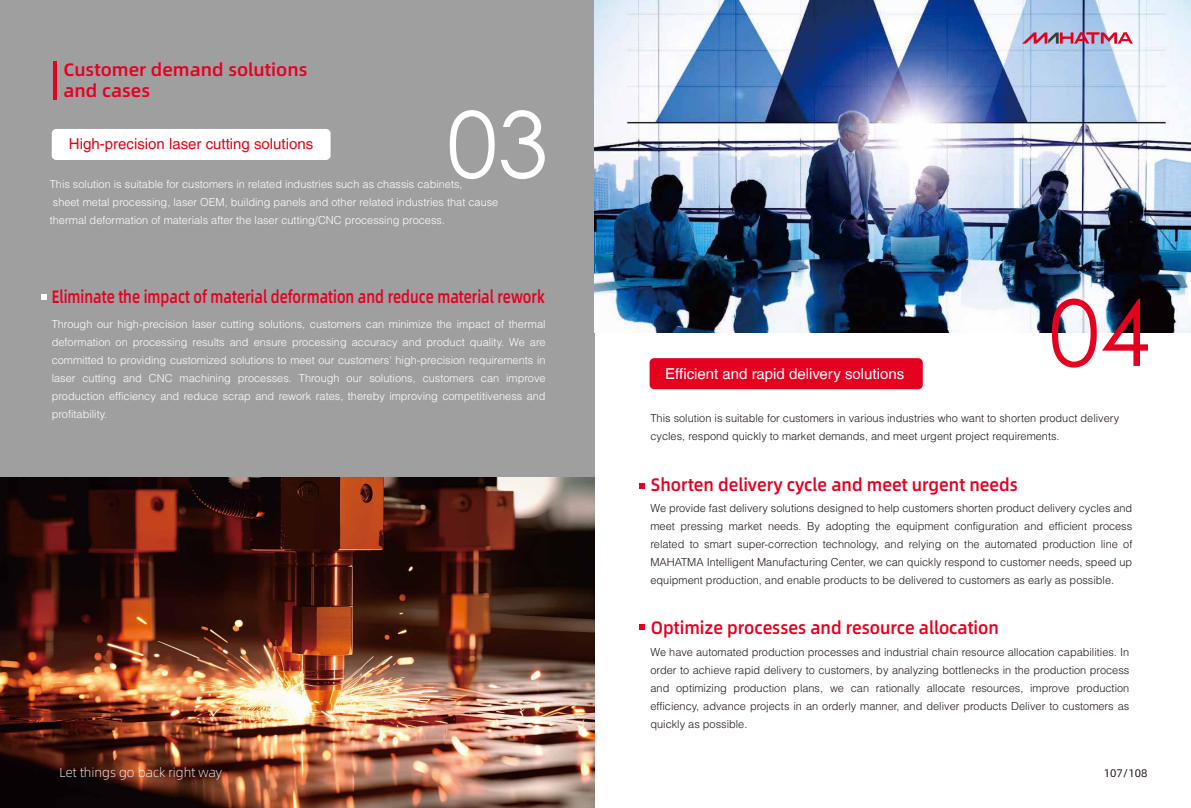
<style>
.page{position:relative;width:1191px;height:808px;background:#fff}
.page>*{position:absolute;margin:0;border:0;box-sizing:border-box;transform-origin:0 0}
.t1{font:91.5px "Century Gothic";color:#e60020}
.t2{font:91.5px "Century Gothic";color:#fff}
.t3{font:500 18px "Alibaba Pu Hui Ti";color:#e60020;scale:.92 1}
.t4{font:500 18px "Alibaba Pu Hui Ti";color:#e60020;scale:.77 1}
.t5{font:500 18px/21.6px "Alibaba Pu Hui Ti";color:#e60021}
.t6{font:15px "Helvetica LT";color:#e60012}
.t7{font:15px "Helvetica LT";color:#fff}
.t8{font:300 13px "Alibaba Pu Hui Ti";color:#fff}
.t9{font:300 11px/18px "Helvetica";color:#221815;text-align:justify}
.t10{font:300 11px/18px "Helvetica";color:#fff;text-align:justify}
.t11{font:11px "Alibaba Pu Hui Ti";color:#221815}
</style>
<div class="page">
<div style="left:0;top:0;width:595px;height:503px;background:#9f9fa0"></div>
<img style="left:595px;top:0;width:596px;height:333px">
<img style="left:0;top:477px;width:595px;height:331px">
<div style="left:649px;top:358px;width:273px;height:31px;background:#e60020"></div>
<svg style="left:639px;top:483px;width:6px;height:6px"></svg>
<svg style="left:639px;top:624px;width:6px;height:5px"></svg>
<div style="left:52px;top:129px;width:278px;height:31px;background:#fff"></div>
<svg style="left:42px;top:294px;width:5px;height:6px"></svg>
<hr style="left:53px;top:61px;width:4px;height:39px;background:#e60021">
<svg style="left:1022px;top:32px;width:110px;height:12px"></svg>
<h2 class="t5" style="left:64px;top:58px;width:245px">Customer demand solutions and cases</h2>
<h1 class="t2" style="left:447px;top:80px;width:103px">03</h1>
<h3 class="t6" style="left:69px;top:135px;width:246px">High-precision laser cutting solutions</h3>
<p class="t10" style="left:50px;top:175px;width:450px;text-align:left">This solution is suitable for customers in related industries such as chassis cabinets,<br>sheet metal processing, laser OEM, building panels and other related industries that cause thermal deformation of materials after the laser cutting/CNC processing process.</p>
<h2 class="t4" style="left:52px;top:283px;width:641px">Eliminate the impact of material deformation and reduce material rework</h2>
<p class="t10" style="left:52px;top:314px;width:495px">Through our high-precision laser cutting solutions, customers can minimize the impact of thermal deformation on processing results and ensure processing accuracy and product quality. We are committed to providing customized solutions to meet our customers' high-precision requirements in laser cutting and CNC machining processes. Through our solutions, customers can improve production efficiency and reduce scrap and rework rates, thereby improving competitiveness and profitability.</p>
<p class="t8" style="left:60px;top:763px;width:164px">Let things go back right way</p>
<h3 class="t7" style="left:665px;top:365px;width:241px">Efficient and rapid delivery solutions</h3>
<h1 class="t1" style="left:1049px;top:269px;width:103px">04</h1>
<p class="t9" style="left:650px;top:409px;width:470px">This solution is suitable for customers in various industries who want to shorten product delivery cycles, respond quickly to market demands, and meet urgent project requirements.</p>
<h2 class="t3" style="left:651px;top:471px;width:400px">Shorten delivery cycle and meet urgent needs</h2>
<p class="t9" style="left:650px;top:499px;width:483px">We provide fast delivery solutions designed to help customers shorten product delivery cycles and meet pressing market needs. By adopting the equipment configuration and efficient process related to smart super-correction technology, and relying on the automated production line of MAHATMA Intelligent Manufacturing Center, we can quickly respond to customer needs, speed up equipment production, and enable products to be delivered to customers as early as possible.</p>
<h2 class="t3" style="left:651px;top:614px;width:380px">Optimize processes and resource allocation</h2>
<p class="t9" style="left:650px;top:643px;width:480px">We have automated production processes and industrial chain resource allocation capabilities. In order to achieve rapid delivery to customers, by analyzing bottlenecks in the production process and optimizing production plans, we can rationally allocate resources, improve production efficiency, advance projects in an orderly manner, and deliver products Deliver to customers as quickly as possible.</p>
<p class="t11" style="left:1103px;top:764px;width:45px">107/108</p>
</div>
